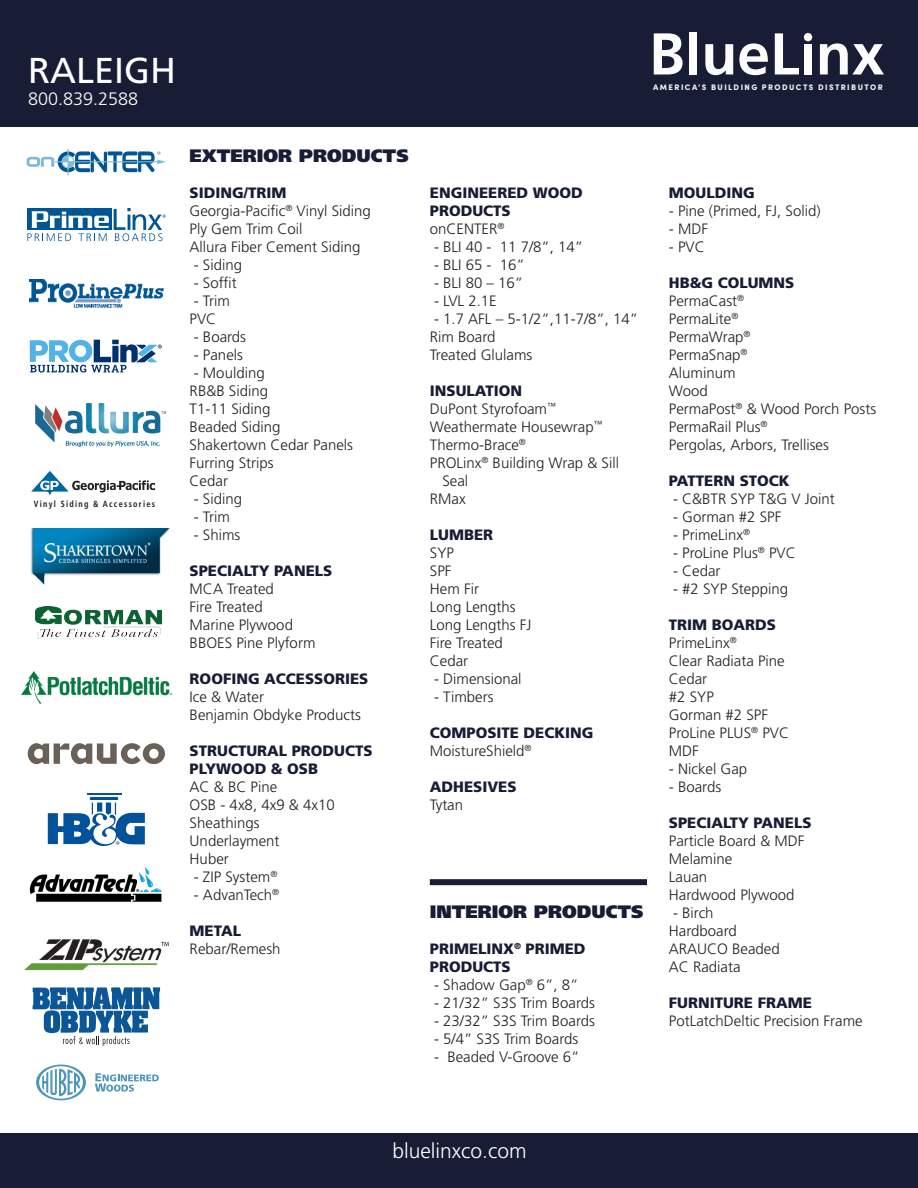
<style>
.page{position:relative;width:918px;height:1188px;background:#fff}
.page>*{position:absolute;margin:0;border:0;box-sizing:border-box;transform-origin:0 0}
.t1{font:36px "Frutiger LT Std";color:#fff}
.t2{font:300 21px "Frutiger LT Std";color:#fff}
.t3{font:900 18px "Frutiger LT Std";color:#181c35}
.t4{font:300 18px "Frutiger LT Std";color:#fff}
.text{font:300 15px "Frutiger LT Std";color:#231f20}
.t5{font:900 15px/18px "Frutiger LT Std";color:#181c35}
.t6{font:700 condensed 8.85px "Frutiger LT Std";letter-spacing:.16em;color:#231f20;scale:.91 1}
.t7{font:900 8.1px "Sofia Pro";letter-spacing:.18em;color:#f5faf8}
</style>
<div class="page">
<div style="left:0;top:0;width:918px;height:127px;background:#181c35"></div>
<svg style="left:654px;top:33px;width:29px;height:41px"></svg>
<div style="left:689px;top:32px;width:8px;height:42px;background:#fcfcfc"></div>
<svg style="left:705px;top:44px;width:28px;height:31px"></svg>
<svg style="left:739px;top:43px;width:29px;height:32px"></svg>
<svg style="left:820px;top:43px;width:64px;height:31px"></svg>
<svg style="left:775px;top:33px;width:38px;height:41px"></svg>
<div style="left:0;top:1133px;width:918px;height:55px;background:#181c35"></div>
<img style="left:24px;top:939px;width:145px;height:32px">
<svg style="left:27px;top:148px;width:139px;height:27px"></svg>
<svg style="left:27px;top:208px;width:139px;height:33px"></svg>
<svg style="left:30px;top:340px;width:132px;height:33px"></svg>
<img style="left:29px;top:279px;width:134px;height:28px">
<svg style="left:31px;top:471px;width:124px;height:25px"></svg>
<svg style="left:28px;top:743px;width:137px;height:21px"></svg>
<hr style="left:90px;top:797px;width:28px;height:3px;background:#01529b">
<hr style="left:87px;top:793px;width:34px;height:2px;background:#01529b">
<svg style="left:48px;top:803px;width:97px;height:43px"></svg>
<img style="left:36px;top:606px;width:125px;height:32px">
<img style="left:29px;top:866px;width:133px;height:36px">
<svg style="left:33px;top:987px;width:127px;height:59px"></svg>
<img style="left:36px;top:403px;width:130px;height:44px">
<img style="left:30px;top:528px;width:139px;height:57px">
<img style="left:21px;top:671px;width:151px;height:33px">
<svg style="left:36px;top:1065px;width:50px;height:35px"></svg>
<svg style="left:95px;top:1073px;width:64px;height:19px"></svg>
<div style="left:430px;top:879px;width:217px;height:6px;background:#181c35"></div>
<p class="t1" style="left:28px;top:49px;width:149px">RALEIGH</p>
<p class="t4" style="left:28px;top:88px;width:112px">800.839.2588</p>
<p class="t6" style="left:34px;top:498px;width:135px">Vinyl Siding &amp; Accessories</p>
<p class="t3" style="left:190px;top:145px;width:221px">EXTERIOR PRODUCTS</p>
<p class="t5" style="left:190px;top:184px;width:98px">SIDING/TRIM</p>
<p class="text" style="left:190px;top:202px;width:183px">Georgia-Pacific<sup>®</sup> Vinyl Siding</p>
<p class="text" style="left:190px;top:220px;width:114px">Ply Gem Trim Coil</p>
<p class="text" style="left:190px;top:238px;width:172px">Allura Fiber Cement Siding</p>
<p class="text" style="left:194px;top:256px;width:50px">- Siding</p>
<p class="text" style="left:194px;top:274px;width:45px">- Soffit</p>
<p class="text" style="left:194px;top:292px;width:38px">- Trim</p>
<p class="text" style="left:190px;top:310px;width:28px">PVC</p>
<p class="text" style="left:194px;top:328px;width:54px">- Boards</p>
<p class="text" style="left:194px;top:346px;width:51px">- Panels</p>
<p class="text" style="left:194px;top:364px;width:72px">- Moulding</p>
<p class="text" style="left:190px;top:382px;width:80px">RB&amp;B Siding</p>
<p class="text" style="left:190px;top:400px;width:82px">T1-11 Siding</p>
<p class="text" style="left:190px;top:418px;width:92px">Beaded Siding</p>
<p class="text" style="left:190px;top:436px;width:165px">Shakertown Cedar Panels</p>
<p class="text" style="left:190px;top:454px;width:86px">Furring Strips</p>
<p class="text" style="left:190px;top:472px;width:40px">Cedar</p>
<p class="text" style="left:194px;top:490px;width:50px">- Siding</p>
<p class="text" style="left:194px;top:508px;width:38px">- Trim</p>
<p class="text" style="left:194px;top:526px;width:48px">- Shims</p>
<p class="t5" style="left:190px;top:562px;width:144px">SPECIALTY PANELS</p>
<p class="text" style="left:190px;top:580px;width:86px">MCA Treated</p>
<p class="text" style="left:190px;top:598px;width:75px">Fire Treated</p>
<p class="text" style="left:190px;top:616px;width:105px">Marine Plywood</p>
<p class="text" style="left:190px;top:634px;width:127px">BBOES Pine Plyform</p>
<p class="t5" style="left:190px;top:670px;width:180px">ROOFING ACCESSORIES</p>
<p class="text" style="left:190px;top:688px;width:76px">Ice &amp; Water</p>
<p class="text" style="left:190px;top:706px;width:173px">Benjamin Obdyke Products</p>
<p class="t5" style="left:190px;top:742px;width:184px">STRUCTURAL PRODUCTS</p>
<p class="t5" style="left:190px;top:760px;width:130px">PLYWOOD &amp; OSB</p>
<p class="text" style="left:190px;top:778px;width:89px">AC &amp; BC Pine</p>
<p class="text" style="left:190px;top:796px;width:147px">OSB - 4x8, 4x9 &amp; 4x10</p>
<p class="text" style="left:190px;top:814px;width:72px">Sheathings</p>
<p class="text" style="left:190px;top:832px;width:91px">Underlayment</p>
<p class="text" style="left:190px;top:850px;width:41px">Huber</p>
<p class="text" style="left:194px;top:868px;width:85px">- ZIP System<sup>®</sup></p>
<p class="text" style="left:194px;top:886px;width:87px">- AdvanTech<sup>®</sup></p>
<p class="t5" style="left:190px;top:922px;width:53px">METAL</p>
<p class="text" style="left:190px;top:940px;width:92px">Rebar/Remesh</p>
<p class="t7" style="left:653px;top:81px;width:231px">AMERICA’S BUILDING PRODUCTS DISTRIBUTOR</p>
<p class="t5" style="left:430px;top:184px;width:154px">ENGINEERED WOOD<br>PRODUCTS</p>
<p class="text" style="left:430px;top:220px;width:76px">onCENTER<sup>®</sup></p>
<p class="text" style="left:434px;top:238px;width:151px">- BLI 40 - 11 7/8”, 14”</p>
<p class="text" style="left:434px;top:256px;width:92px">- BLI 65 - 16”</p>
<p class="text" style="left:434px;top:274px;width:91px">- BLI 80 – 16”</p>
<p class="text" style="left:434px;top:292px;width:64px">- LVL 2.1E</p>
<p class="text" style="left:434px;top:310px;width:206px">- 1.7 AFL – 5-1/2”,11-7/8”, 14”</p>
<p class="text" style="left:430px;top:328px;width:67px">Rim Board</p>
<p class="text" style="left:430px;top:346px;width:104px">Treated Glulams</p>
<p class="t5" style="left:430px;top:382px;width:94px">INSULATION</p>
<p class="text" style="left:430px;top:400px;width:127px">DuPont Styrofoam<sup>™</sup></p>
<p class="text" style="left:430px;top:418px;width:174px">Weathermate Housewrap<sup>™</sup></p>
<p class="text" style="left:430px;top:436px;width:98px">Thermo-Brace<sup>®</sup></p>
<p class="text" style="left:430px;top:454px;width:191px">PROLinx<sup>®</sup> Building Wrap &amp; Sill</p>
<p class="text" style="left:442px;top:472px;width:27px">Seal</p>
<p class="text" style="left:430px;top:490px;width:37px">RMax</p>
<p class="t5" style="left:430px;top:526px;width:65px">LUMBER</p>
<p class="text" style="left:430px;top:544px;width:26px">SYP</p>
<p class="text" style="left:430px;top:562px;width:23px">SPF</p>
<p class="text" style="left:430px;top:580px;width:51px">Hem Fir</p>
<p class="text" style="left:430px;top:598px;width:87px">Long Lengths</p>
<p class="text" style="left:430px;top:616px;width:103px">Long Lengths FJ</p>
<p class="text" style="left:430px;top:634px;width:75px">Fire Treated</p>
<p class="text" style="left:430px;top:652px;width:40px">Cedar</p>
<p class="text" style="left:434px;top:670px;width:89px">- Dimensional</p>
<p class="text" style="left:434px;top:688px;width:61px">- Timbers</p>
<p class="t5" style="left:430px;top:724px;width:165px">COMPOSITE DECKING</p>
<p class="text" style="left:430px;top:742px;width:103px">MoistureShield<sup>®</sup></p>
<p class="t5" style="left:430px;top:778px;width:88px">ADHESIVES</p>
<p class="text" style="left:430px;top:796px;width:35px">Tytan</p>
<p class="t3" style="left:430px;top:901px;width:215px">INTERIOR PRODUCTS</p>
<p class="t5" style="left:430px;top:940px;width:157px">PRIMELINX<sup>®</sup> PRIMED<br>PRODUCTS</p>
<p class="text" style="left:434px;top:976px;width:146px">- Shadow Gap<sup>®</sup> 6”, 8”</p>
<p class="text" style="left:434px;top:994px;width:162px">- 21/32” S3S Trim Boards</p>
<p class="text" style="left:434px;top:1012px;width:162px">- 23/32” S3S Trim Boards</p>
<p class="text" style="left:434px;top:1030px;width:146px">- 5/4” S3S Trim Boards</p>
<p class="text" style="left:434px;top:1048px;width:147px">- Beaded V-Groove 6”</p>
<p class="t5" style="left:669px;top:184px;width:87px">MOULDING</p>
<p class="text" style="left:669px;top:202px;width:153px">- Pine (Primed, FJ, Solid)</p>
<p class="text" style="left:669px;top:220px;width:41px">- MDF</p>
<p class="text" style="left:669px;top:238px;width:37px">- PVC</p>
<p class="t5" style="left:669px;top:274px;width:127px">HB&amp;G COLUMNS</p>
<p class="text" style="left:669px;top:292px;width:77px">PermaCast<sup>®</sup></p>
<p class="text" style="left:669px;top:310px;width:71px">PermaLite<sup>®</sup></p>
<p class="text" style="left:669px;top:328px;width:83px">PermaWrap<sup>®</sup></p>
<p class="text" style="left:669px;top:346px;width:80px">PermaSnap<sup>®</sup></p>
<p class="text" style="left:669px;top:364px;width:68px">Aluminum</p>
<p class="text" style="left:669px;top:382px;width:40px">Wood</p>
<p class="text" style="left:669px;top:400px;width:209px">PermaPost<sup>®</sup> &amp; Wood Porch Posts</p>
<p class="text" style="left:669px;top:418px;width:100px">PermaRail Plus<sup>®</sup></p>
<p class="text" style="left:669px;top:436px;width:162px">Pergolas, Arbors, Trellises</p>
<p class="t5" style="left:669px;top:472px;width:122px">PATTERN STOCK</p>
<p class="text" style="left:673px;top:490px;width:163px">- C&amp;BTR SYP T&amp;G V Joint</p>
<p class="text" style="left:673px;top:508px;width:110px">- Gorman #2 SPF</p>
<p class="text" style="left:673px;top:526px;width:78px">- PrimeLinx<sup>®</sup></p>
<p class="text" style="left:673px;top:544px;width:124px">- ProLine Plus<sup>®</sup> PVC</p>
<p class="text" style="left:673px;top:562px;width:49px">- Cedar</p>
<p class="text" style="left:673px;top:580px;width:117px">- #2 SYP Stepping</p>
<p class="t5" style="left:669px;top:616px;width:109px">TRIM BOARDS</p>
<p class="text" style="left:669px;top:634px;width:69px">PrimeLinx<sup>®</sup></p>
<p class="text" style="left:669px;top:652px;width:117px">Clear Radiata Pine</p>
<p class="text" style="left:669px;top:670px;width:40px">Cedar</p>
<p class="text" style="left:669px;top:688px;width:47px">#2 SYP</p>
<p class="text" style="left:669px;top:706px;width:101px">Gorman #2 SPF</p>
<p class="text" style="left:669px;top:724px;width:122px">ProLine PLUS<sup>®</sup> PVC</p>
<p class="text" style="left:669px;top:742px;width:31px">MDF</p>
<p class="text" style="left:669px;top:760px;width:80px">- Nickel Gap</p>
<p class="text" style="left:669px;top:778px;width:54px">- Boards</p>
<p class="t5" style="left:669px;top:814px;width:144px">SPECIALTY PANELS</p>
<p class="text" style="left:669px;top:832px;width:137px">Particle Board &amp; MDF</p>
<p class="text" style="left:669px;top:850px;width:65px">Melamine</p>
<p class="text" style="left:669px;top:868px;width:40px">Lauan</p>
<p class="text" style="left:669px;top:886px;width:127px">Hardwood Plywood</p>
<p class="text" style="left:673px;top:904px;width:42px">- Birch</p>
<p class="text" style="left:669px;top:922px;width:69px">Hardboard</p>
<p class="text" style="left:669px;top:940px;width:112px">ARAUCO Beaded</p>
<p class="text" style="left:669px;top:958px;width:73px">AC Radiata</p>
<p class="t5" style="left:669px;top:994px;width:144px">FURNITURE FRAME</p>
<p class="text" style="left:669px;top:1012px;width:195px">PotLatchDeltic Precision Frame</p>
<h2 class="t2" style="left:392px;top:1139px;width:136px">bluelinxco.com</h2>
</div>
